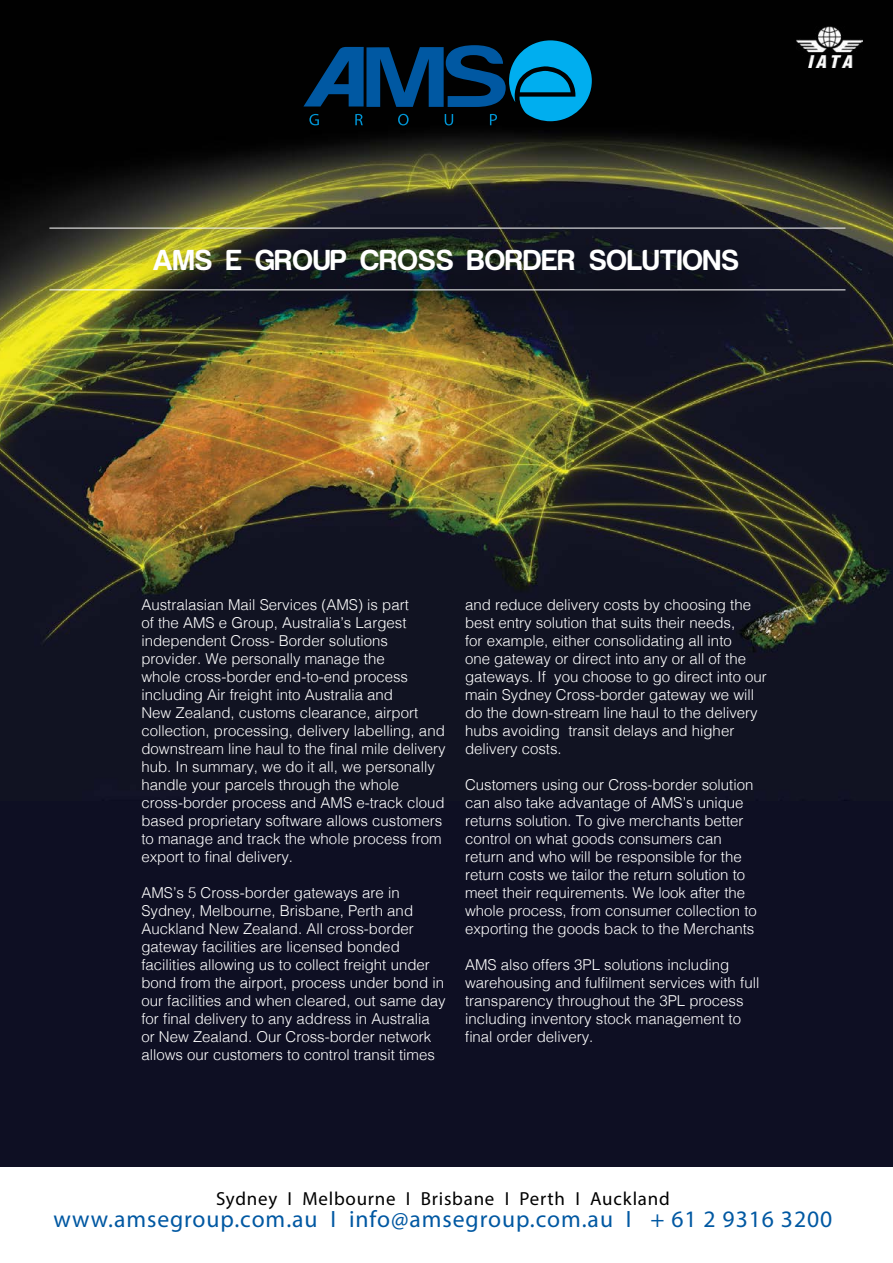
<style>
.page{position:relative;width:893px;height:1263px;background:#fff}
.page>*{position:absolute;margin:0;border:0;box-sizing:border-box;transform-origin:0 0}
.t1{font:700 29.55px "Harabara Mais Bold Harabara Mais";letter-spacing:-.02em;color:#fff}
.t2{font:23.7px "Myriad Pro";letter-spacing:.04em;color:#0058a2}
.t3{font:18.9px "Myriad Pro";letter-spacing:.04em;color:#000}
.t4{font:300 15px/18px "Helvetica";color:#fff}
</style>
<div class="page">
<div style="left:0;top:0;width:893px;height:1166px;background:#0e0f23"></div>
<img style="left:0;top:0;width:893px;height:653px">
<svg style="left:303px;top:40px;width:289px;height:85px;background:#003b5e"></svg>
<div style="left:123px;top:243px;width:646px;height:86px;background:#000;opacity:.75"></div>
<hr style="left:49px;top:228px;width:796px;height:1px;background:#fff">
<hr style="left:49px;top:289px;width:796px;height:1px;background:#fff">
<img style="left:796px;top:27px;width:66px;height:40px">
<h1 class="t1" style="left:152px;top:243px;width:589px">AMS E GROUP CROSS BORDER SOLUTIONS</h1>
<p class="t4" style="left:141px;top:595px;width:306px">Australasian Mail Services (AMS) is part<br>of the AMS e Group, Australia’s Largest independent Cross- Border solutions provider. We personally manage the<br>whole cross-border end-to-end process including Air freight into Australia and<br>New Zealand, customs clearance, airport collection, processing, delivery labelling, and downstream line haul to the final mile delivery hub. In summary, we do it all, we personally handle your parcels through the whole cross-border process and AMS e-track cloud based proprietary software allows customers to manage and track the whole process from export to final delivery.</p>
<p class="t4" style="left:141px;top:883px;width:306px">AMS’s 5 Cross-border gateways are in Sydney, Melbourne, Brisbane, Perth and Auckland New Zealand. All cross-border gateway facilities are licensed bonded facilities allowing us to collect freight under bond from the airport, process under bond in our facilities and when cleared, out same day for final delivery to any address in Australia or New Zealand. Our Cross-border network allows our customers to control transit times</p>
<p class="t4" style="left:465px;top:595px;width:303px">and reduce delivery costs by choosing the best entry solution that suits their needs,<br>for example, either consolidating all into<br>one gateway or direct into any or all of the gateways. If you choose to go direct into our main Sydney Cross-border gateway we will do the down-stream line haul to the delivery hubs avoiding transit delays and higher delivery costs.</p>
<p class="t4" style="left:465px;top:775px;width:293px">Customers using our Cross-border solution can also take advantage of AMS’s unique returns solution. To give merchants better control on what goods consumers can return and who will be responsible for the return costs we tailor the return solution to meet their requirements. We look after the whole process, from consumer collection to exporting the goods back to the Merchants</p>
<p class="t4" style="left:465px;top:955px;width:296px">AMS also offers 3PL solutions including warehousing and fulfilment services with full transparency throughout the 3PL process including inventory stock management to final order delivery.</p>
<p class="t3" style="left:216px;top:1186px;width:455px">Sydney I Melbourne I Brisbane I Perth I Auckland</p>
<h2 class="t2" style="left:53px;top:1204px;width:780px">www.amsegroup.com.au I info@amsegroup.com.au I + 61 2 9316 3200</h2>
</div>
